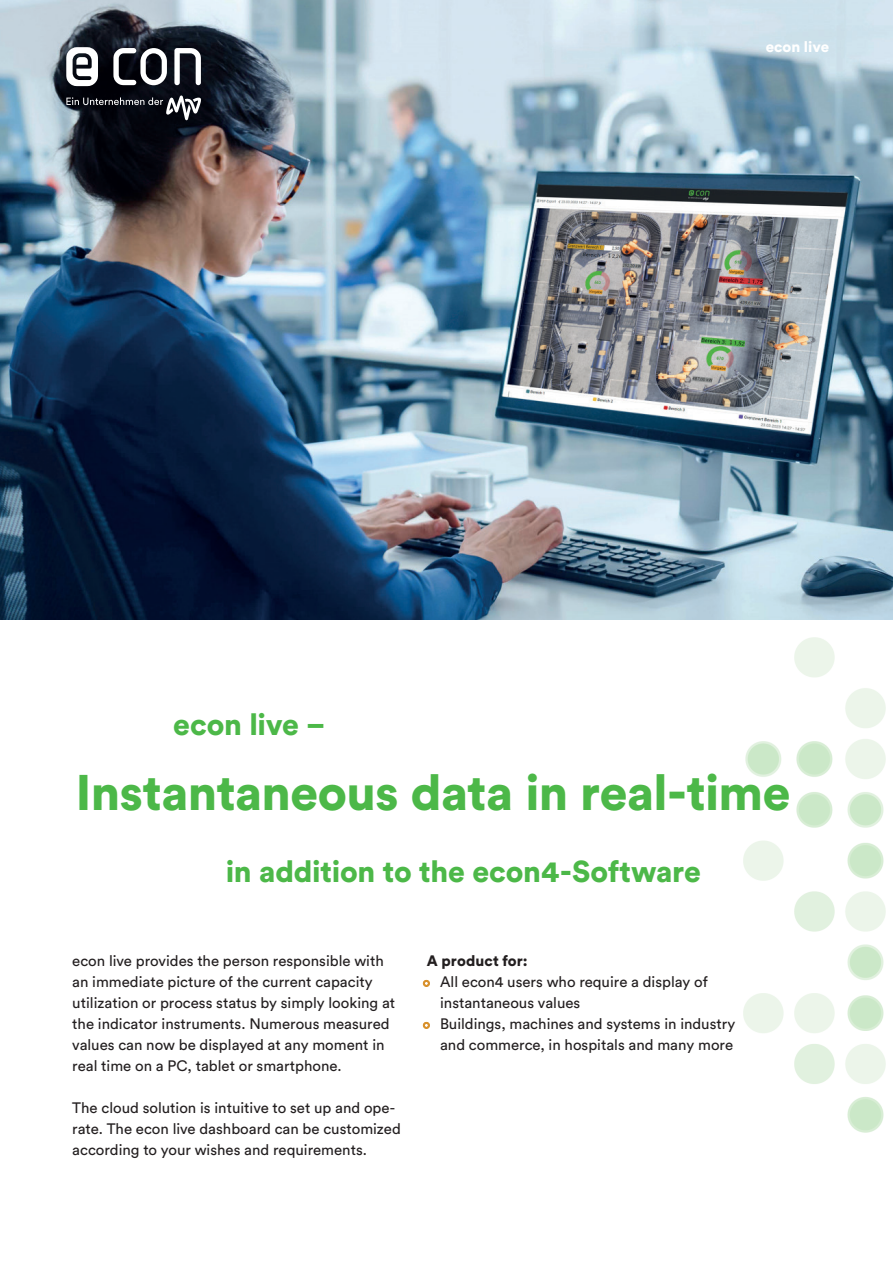
<style>
.page{position:relative;width:893px;height:1263px;background:#fff}
.page>*{position:absolute;margin:0;border:0;box-sizing:border-box;transform-origin:0 0}
.t1{font:900 49.5px "Circular Pro";letter-spacing:-.01em;color:#4cb848}
.t2{font:900 30px "Circular Pro";letter-spacing:-.005em;color:#4cb848}
.t3{font:15px/21px "Circular Pro";color:#231f20}
.t4{font:900 15px "Circular Pro";letter-spacing:.005em;color:#231f20}
.t5{font:900 15px "Circular Pro";color:#fff}
.s1{font-weight:900;font-size:8.25px;color:#d8902a}
</style>
<div class="page">
<img style="left:0;top:0;width:893px;height:620px">
<img style="left:744px;top:638px;width:142px;height:495px">
<svg style="left:66px;top:96px;width:135px;height:24px;background:#35383f"></svg>
<svg style="left:66px;top:47px;width:135px;height:39px"></svg>
<p class="t5" style="left:766px;top:36px;width:65px">econ live</p>
<h2 class="t2" style="left:173px;top:704px;width:154px">econ live –</h2>
<h1 class="t1" style="left:76px;top:758px;width:716px">Instantaneous data in real-time</h1>
<h2 class="t2" style="left:226px;top:851px;width:477px">in addition to the econ4-Software</h2>
<p class="t3" style="left:72px;top:950px;width:324px">econ live provides the person responsible with an immediate picture of the current capacity utilization or process status by simply looking at the indicator instruments. Numerous measured values can now be displayed at any moment in real time on a PC, tablet or smartphone.</p>
<p class="t3" style="left:72px;top:1097px;width:330px">The cloud solution is intuitive to set up and ope&shy;rate. The econ live dashboard can be customized according to your wishes and requirements.</p>
<p class="t4" style="left:427px;top:950px;width:102px">A product for:</p>
<p class="t3" style="left:440px;top:971px;width:269px;text-indent:-17px"><span class="s1">○</span> All econ4 users who require a display of instantaneous values</p>
<p class="t3" style="left:423px;top:1013px;width:314px;text-align:right"><span class="s1">○</span> Buildings, machines and systems in industry and commerce, in hospitals and many more</p>
</div>
